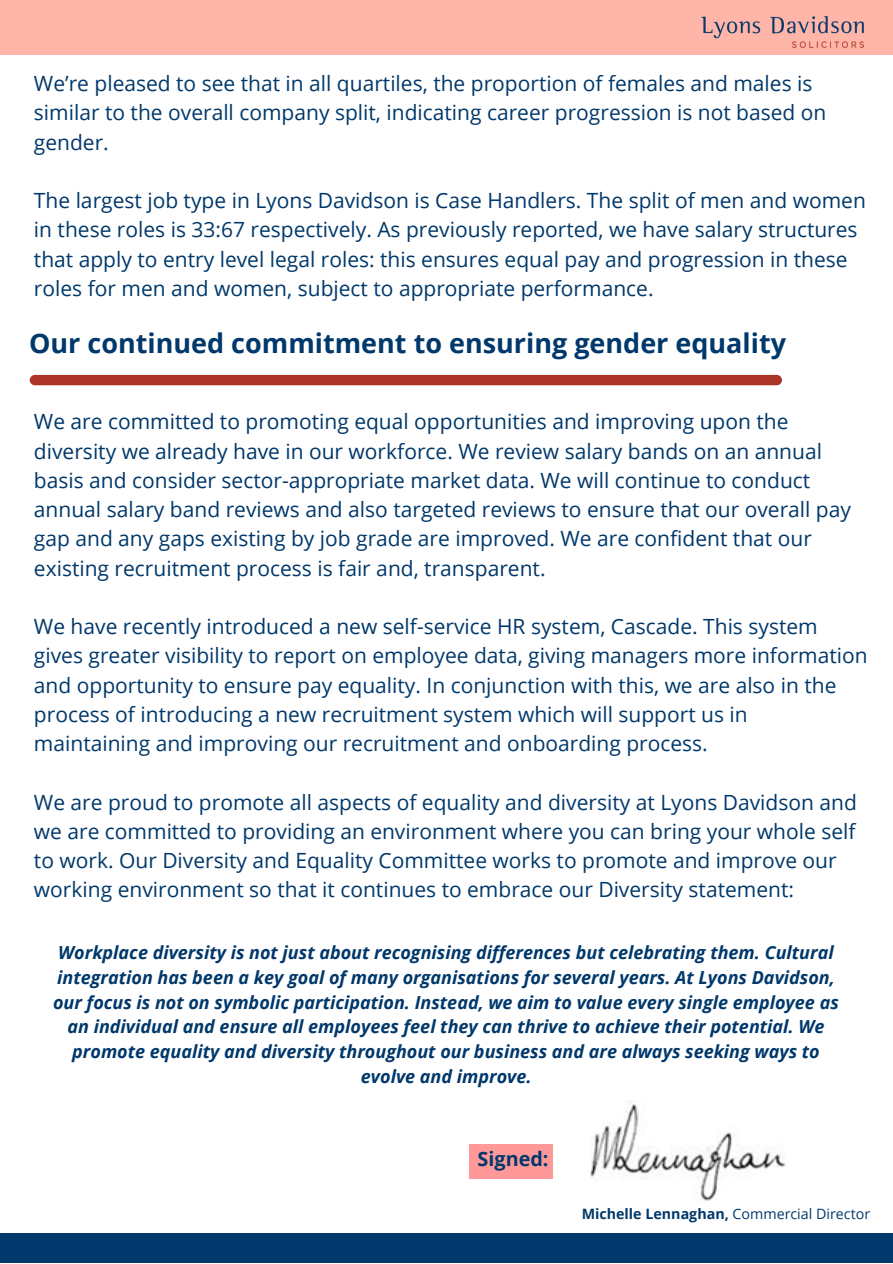
<style>
.page{position:relative;width:893px;height:1264px;background:#fff}
.page>*{position:absolute;margin:0;border:0;box-sizing:border-box;transform-origin:0 0}
.t1{font:700 27px "Open Sans";color:#00386b}
.t2{font:21px/29.2px "Open Sans";color:#00386b}
.t3{font:700 19.8px "Open Sans";color:#00386b}
.t4{font:italic 700 18px/24.8px "Open Sans";color:#00386b;text-align:center}
.t5{font:700 14.25px "Open Sans";color:#00386b}
.s1{font-weight:400}
</style>
<div class="page">
<div style="left:0;top:0;width:892px;height:54px;background:#ffb6a9"></div>
<img style="left:701px;top:17px;width:162px;height:30px">
<div style="left:30px;top:375px;width:751px;height:10px;background:#ad3429;border-radius:5px"></div>
<div style="left:0;top:1233px;width:892px;height:29px;background:#00386b"></div>
<div style="left:469px;top:1144px;width:84px;height:34px;background:#f99"></div>
<img style="left:590px;top:1100px;width:196px;height:101px">
<p class="t2" style="left:34px;top:68px;width:793px">We’re pleased to see that in all quartiles, the proportion of females and males is similar to the overall company split, indicating career progression is not based on gender.</p>
<p class="t2" style="left:34px;top:185px;width:833px">The largest job type in Lyons Davidson is Case Handlers. The split of men and women in these roles is 33:67 respectively. As previously reported, we have salary structures that apply to entry level legal roles: this ensures equal pay and progression in these roles for men and women, subject to appropriate performance.</p>
<p class="t1" style="left:29px;top:324px;width:758px">Our continued commitment to ensuring gender equality</p>
<p class="t2" style="left:34px;top:406px;width:818px">We are committed to promoting equal opportunities and improving upon the diversity we already have in our workforce. We review salary bands on an annual basis and consider sector-appropriate market data. We will continue to conduct annual salary band reviews and also targeted reviews to ensure that our overall pay gap and any gaps existing by job grade are improved. We are confident that our existing recruitment process is fair and, transparent.</p>
<p class="t2" style="left:34px;top:611px;width:835px">We have recently introduced a new self-service HR system, Cascade. This system gives greater visibility to report on employee data, giving managers more information and opportunity to ensure pay equality. In conjunction with this, we are also in the process of introducing a new recruitment system which will support us in maintaining and improving our recruitment and onboarding process.</p>
<p class="t2" style="left:34px;top:786px;width:824px">We are proud to promote all aspects of equality and diversity at Lyons Davidson and we are committed to providing an environment where you can bring your whole self to work. Our Diversity and Equality Committee works to promote and improve our working environment so that it continues to embrace our Diversity statement:</p>
<p class="t4" style="left:53px;top:939px;width:787px">Workplace diversity is not just about recognising differences but celebrating them. Cultural integration has been a key goal of many organisations for several years. At Lyons Davidson, our focus is not on symbolic participation. Instead, we aim to value every single employee as an individual and ensure all employees feel they can thrive to achieve their potential. We promote equality and diversity throughout our business and are always seeking ways to evolve and improve.</p>
<p class="t3" style="left:477px;top:1145px;width:72px">Signed:</p>
<p class="t5" style="left:581px;top:1203px;width:290px">Michelle Lennaghan, <span class="s1">Commercial Director</span></p>
</div>
